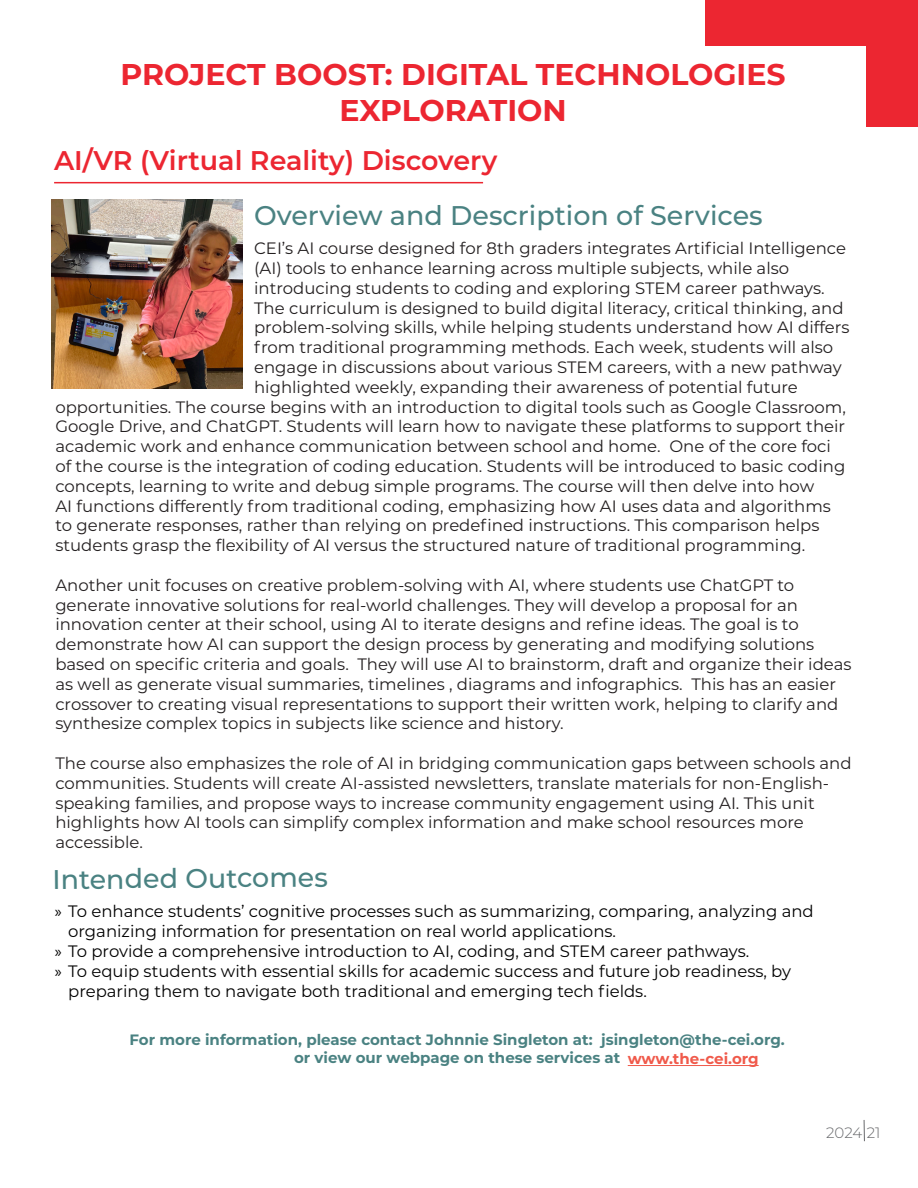
<style>
.page{position:relative;width:918px;height:1188px;background:#fff}
.page>*{position:absolute;margin:0;border:0;box-sizing:border-box;transform-origin:0 0}
.Sub_chapter2{font:700 30px/36px "Montserrat";color:#ec2631;text-align:center}
.sub_Title{font:500 27px "Montserrat";color:#4a8282}
.Sub_sub_chapter{font:600 27px "Montserrat";color:#ec2631}
.Body_copy{font:16.5px/19.8px "Montserrat";color:#231f20}
.t1{font:16.5px/19.8px "Montserrat";color:#000}
.fine_text{font:700 15px "Montserrat";color:#4a8282}
.Hyperlink{font:700 15px "Montserrat";letter-spacing:-.005em;color:#f05a4b}
.t2{font:300 15px "Montserrat";letter-spacing:-.005em;color:#67686b}
.s1{font-family:"Myriad Pro"}
.s2{color:#67676a}
</style>
<div class="page">
<div style="left:706px;top:0;width:212px;height:46px;background:#ec2631"></div>
<div style="left:866px;top:0;width:52px;height:127px;background:#ec2631"></div>
<svg style="left:864px;top:1120px;width:1px;height:21px"></svg>
<hr style="left:54px;top:182px;width:429px;height:1px;background:#ec2631">
<hr style="left:628px;top:1065px;width:131px;height:1px;background:#f05a4b">
<img style="left:52px;top:199px;width:190px;height:190px">
<p class="Sub_chapter2" style="left:121px;top:54px;width:667px">PROJECT BOOST: DIGITAL TECHNOLOGIES<br>EXPLORATION</p>
<p class="Sub_sub_chapter" style="left:54px;top:141px;width:445px">AI/VR (Virtual Reality) Discovery</p>
<p class="sub_Title" style="left:254px;top:197px;width:510px">Overview and Description of Services</p>
<p class="Body_copy" style="left:254px;top:238px;width:593px">CEI’s AI course designed for 8th graders integrates Artificial Intelligence</p>
<p class="Body_copy" style="left:254px;top:258px;width:537px">(AI) tools to enhance learning across multiple subjects, while also</p>
<p class="Body_copy" style="left:254px;top:278px;width:570px">introducing students to coding and exploring STEM career pathways.</p>
<p class="Body_copy" style="left:254px;top:297px;width:591px">The curriculum is designed to build digital literacy, critical thinking, and</p>
<p class="Body_copy" style="left:254px;top:317px;width:597px">problem-solving skills, while helping students understand how AI differs</p>
<p class="Body_copy" style="left:254px;top:337px;width:581px">from traditional programming methods. Each week, students will also</p>
<p class="Body_copy" style="left:254px;top:357px;width:589px">engage in discussions about various STEM careers, with a new pathway</p>
<p class="Body_copy" style="left:254px;top:377px;width:545px">highlighted weekly, expanding their awareness of potential future</p>
<p class="Body_copy" style="left:55px;top:396px;width:792px">opportunities. The course begins with an introduction to digital tools such as Google Classroom,</p>
<p class="Body_copy" style="left:55px;top:416px;width:791px">Google Drive, and ChatGPT. Students will learn how to navigate these platforms to support their</p>
<p class="Body_copy" style="left:55px;top:436px;width:777px">academic work and enhance communication between school and home. One of the core foci</p>
<p class="Body_copy" style="left:55px;top:456px;width:792px">of the course is the integration of coding education. Students will be introduced to basic coding</p>
<p class="Body_copy" style="left:55px;top:476px;width:760px">concepts, learning to write and debug simple programs. The course will then delve into how</p>
<p class="Body_copy" style="left:55px;top:495px;width:777px">AI functions differently from traditional coding, emphasizing how AI uses data and algorithms</p>
<p class="Body_copy" style="left:55px;top:515px;width:766px">to generate responses, rather than relying on predefined instructions. This comparison helps</p>
<p class="Body_copy" style="left:55px;top:535px;width:750px">students grasp the flexibility of AI versus the structured nature of traditional programming.</p>
<p class="Body_copy" style="left:55px;top:575px;width:798px">Another unit focuses on creative problem-solving with AI, where students use ChatGPT to generate innovative solutions for real-world challenges. They will develop a proposal for an innovation center at their school, using AI to iterate designs and refine ideas. The goal is to demonstrate how AI can support the design process by generating and modifying solutions based on specific criteria and goals. They will use AI to brainstorm, draft and organize their ideas as well as generate visual summaries, timelines , diagrams and infographics. This has an easier crossover to creating visual representations to support their written work, helping to clarify and synthesize complex topics in subjects like science and history.</p>
<p class="Body_copy" style="left:55px;top:753px;width:798px">The course also emphasizes the role of AI in bridging communication gaps between schools and communities. Students will create AI-assisted newsletters, translate materials for non-English&shy;speaking families, and propose ways to increase community engagement using AI. This unit highlights how AI tools can simplify complex information and make school resources more accessible.</p>
<p class="sub_Title" style="left:52px;top:862px;width:277px;rotate:-1deg">Intended Outcomes</p>
<p class="t1" style="left:68px;top:901px;width:747px;text-indent:-14px"><span class="s1">»</span> To enhance students’ cognitive processes such as summarizing, comparing, analyzing and organizing information for presentation on real world applications.</p>
<p class="t1" style="left:55px;top:941px;width:694px"><span class="s1">»</span> To provide a comprehensive introduction to AI, coding, and STEM career pathways.</p>
<p class="t1" style="left:68px;top:960px;width:724px;text-indent:-14px"><span class="s1">»</span> To equip students with essential skills for academic success and future job readiness, by preparing them to navigate both traditional and emerging tech fields.</p>
<p class="fine_text" style="left:130px;top:1029px;width:657px">For more information, please contact Johnnie Singleton at: jsingleton@the-cei.org.</p>
<p class="fine_text" style="left:294px;top:1047px;width:328px">or view our webpage on these services at</p>
<p class="Hyperlink" style="left:628px;top:1048px;width:132px">www.the-cei.org</p>
<p class="t2" style="left:826px;top:1123px;width:56px">2024 <span class="s2">21</span></p>
</div>
